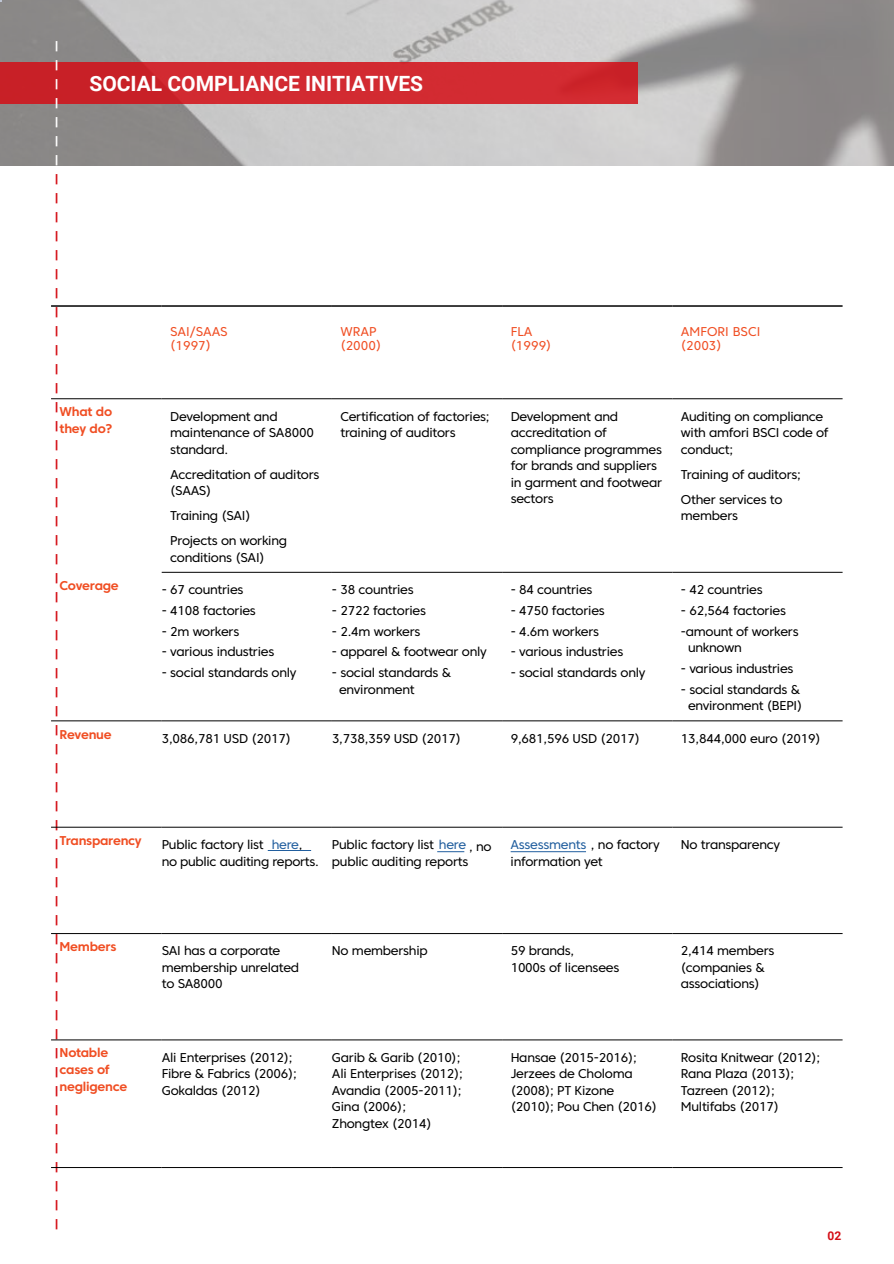
<style>
.page{position:relative;width:894px;height:1264px;background:#fff}
.page>*{position:absolute;margin:0;border:0;box-sizing:border-box;transform-origin:0 0}
.t1{font:21px "Roboto";color:#d40e16}
.t2{font:700 21px "Roboto";color:#fff}
.t3{font:12.75px "Core Sans C 45";letter-spacing:-.02em;color:#000}
.t4{font:700 12.75px "Core Sans C 65";letter-spacing:-.02em;color:#f04e23}
.t5{font:12.75px "Core Sans C 45";color:#f04e23}
.t6{font:12.75px "Core Sans C 45";letter-spacing:-.02em;color:#215e9e}
.t7{font:700 12px "Roboto";color:#d40e16}
.s1{color:#fff}
.s2{color:#215e9e}
.s3{color:#000}
</style>
<div class="page">
<img style="left:0;top:0;width:893px;height:166px">
<div style="left:0;top:62px;width:637px;height:42px;background:#d22a31"></div>
<hr style="left:510px;top:851px;width:76px;height:1px;background:#215e9e">
<svg style="left:437px;top:851px;width:27px;height:1px"></svg>
<hr style="left:268px;top:850px;width:43px;height:1px;background:#215e9e">
<hr style="left:672px;top:305px;width:170px;height:2px;background:#000">
<hr style="left:502px;top:305px;width:170px;height:2px;background:#000">
<hr style="left:332px;top:305px;width:170px;height:2px;background:#000">
<hr style="left:162px;top:305px;width:170px;height:2px;background:#000">
<hr style="left:51px;top:305px;width:111px;height:2px;background:#000">
<hr style="left:672px;top:398px;width:170px;height:1px;background:#000">
<hr style="left:502px;top:398px;width:170px;height:1px;background:#000">
<hr style="left:332px;top:398px;width:170px;height:1px;background:#000">
<hr style="left:162px;top:398px;width:170px;height:1px;background:#000">
<hr style="left:51px;top:398px;width:111px;height:1px;background:#000">
<hr style="left:672px;top:1167px;width:170px;height:1px;background:#000">
<hr style="left:502px;top:1167px;width:170px;height:1px;background:#000">
<hr style="left:332px;top:1167px;width:170px;height:1px;background:#000">
<hr style="left:162px;top:1167px;width:170px;height:1px;background:#000">
<hr style="left:51px;top:1167px;width:111px;height:1px;background:#000">
<hr style="left:672px;top:1039px;width:170px;height:1px;background:#000">
<hr style="left:502px;top:1039px;width:170px;height:1px;background:#000">
<hr style="left:332px;top:1039px;width:170px;height:1px;background:#000">
<hr style="left:162px;top:1039px;width:170px;height:1px;background:#000">
<hr style="left:51px;top:1039px;width:111px;height:1px;background:#000">
<hr style="left:672px;top:933px;width:170px;height:1px;background:#000">
<hr style="left:502px;top:933px;width:170px;height:1px;background:#000">
<hr style="left:332px;top:933px;width:170px;height:1px;background:#000">
<hr style="left:162px;top:933px;width:170px;height:1px;background:#000">
<hr style="left:51px;top:933px;width:111px;height:1px;background:#000">
<hr style="left:672px;top:826px;width:170px;height:1px;background:#000">
<hr style="left:502px;top:826px;width:170px;height:1px;background:#000">
<hr style="left:332px;top:826px;width:170px;height:1px;background:#000">
<hr style="left:162px;top:826px;width:170px;height:1px;background:#000">
<hr style="left:51px;top:826px;width:111px;height:1px;background:#000">
<hr style="left:672px;top:720px;width:170px;height:1px;background:#000">
<hr style="left:502px;top:720px;width:170px;height:1px;background:#000">
<hr style="left:332px;top:720px;width:170px;height:1px;background:#000">
<hr style="left:162px;top:720px;width:170px;height:1px;background:#000">
<hr style="left:51px;top:720px;width:111px;height:1px;background:#000">
<hr style="left:672px;top:572px;width:170px;height:1px;background:#000">
<hr style="left:502px;top:572px;width:170px;height:1px;background:#000">
<hr style="left:332px;top:572px;width:170px;height:1px;background:#000">
<hr style="left:162px;top:572px;width:170px;height:1px;background:#000">
<h1 class="t1" style="left:45px;top:1230px;width:1192px;rotate:-90deg">––––––––––––––––––––––––––––––––––––––––––––––––––––––––<span class="s1">–––––––</span></h1>
<h1 class="t2" style="left:89px;top:71px;width:335px">SOCIAL COMPLIANCE INITIATIVES</h1>
<p class="t5" style="left:170px;top:324px;width:59px">SAI/SAAS</p>
<p class="t5" style="left:680px;top:324px;width:81px">AMFORI BSCI</p>
<p class="t5" style="left:340px;top:324px;width:38px">WRAP</p>
<p class="t5" style="left:510px;top:324px;width:23px">FLA</p>
<p class="t5" style="left:170px;top:337px;width:42px">(1997)</p>
<p class="t5" style="left:340px;top:337px;width:42px">(2000)</p>
<p class="t5" style="left:510px;top:337px;width:42px">(1999)</p>
<p class="t5" style="left:680px;top:337px;width:42px">(2003)</p>
<p class="t4" style="left:60px;top:404px;width:54px">What do</p>
<p class="t3" style="left:680px;top:408px;width:144px">Auditing on compliance</p>
<p class="t3" style="left:340px;top:408px;width:151px">Certification of factories;</p>
<p class="t3" style="left:510px;top:408px;width:109px">Development and</p>
<p class="t3" style="left:170px;top:408px;width:109px">Development and</p>
<p class="t4" style="left:60px;top:420px;width:55px">they do?</p>
<p class="t3" style="left:680px;top:424px;width:149px">with amfori BSCI code of</p>
<p class="t3" style="left:340px;top:424px;width:117px">training of auditors</p>
<p class="t3" style="left:510px;top:424px;width:97px">accreditation of</p>
<p class="t3" style="left:170px;top:424px;width:145px">maintenance of SA8000</p>
<p class="t3" style="left:680px;top:441px;width:54px">conduct;</p>
<p class="t3" style="left:510px;top:441px;width:153px">compliance programmes</p>
<p class="t3" style="left:170px;top:441px;width:59px">standard.</p>
<p class="t3" style="left:510px;top:457px;width:148px">for brands and suppliers</p>
<p class="t3" style="left:680px;top:466px;width:121px">Training of auditors;</p>
<p class="t3" style="left:170px;top:466px;width:151px">Accreditation of auditors</p>
<p class="t3" style="left:510px;top:474px;width:153px">in garment and footwear</p>
<p class="t3" style="left:170px;top:482px;width:43px">(SAAS)</p>
<p class="t3" style="left:680px;top:491px;width:103px">Other services to</p>
<p class="t3" style="left:510px;top:490px;width:45px">sectors</p>
<p class="t3" style="left:170px;top:507px;width:82px">Training (SAI)</p>
<p class="t3" style="left:680px;top:507px;width:59px">members</p>
<p class="t3" style="left:170px;top:532px;width:118px">Projects on working</p>
<p class="t3" style="left:170px;top:549px;width:96px">conditions (SAI)</p>
<p class="t4" style="left:60px;top:577px;width:61px">Coverage</p>
<p class="t3" style="left:162px;top:581px;width:83px">- 67 countries</p>
<p class="t3" style="left:332px;top:581px;width:83px">- 38 countries</p>
<p class="t3" style="left:510px;top:581px;width:83px">- 84 countries</p>
<p class="t3" style="left:680px;top:581px;width:83px">- 42 countries</p>
<p class="t3" style="left:162px;top:602px;width:96px">- 4108 factories</p>
<p class="t3" style="left:332px;top:602px;width:96px">- 2722 factories</p>
<p class="t3" style="left:510px;top:602px;width:96px">- 4750 factories</p>
<p class="t3" style="left:680px;top:602px;width:106px">- 62,564 factories</p>
<p class="t3" style="left:162px;top:623px;width:79px">- 2m workers</p>
<p class="t3" style="left:332px;top:623px;width:90px">- 2.4m workers</p>
<p class="t3" style="left:510px;top:623px;width:90px">- 4.6m workers</p>
<p class="t3" style="left:680px;top:623px;width:119px">-amount of workers</p>
<p class="t3" style="left:687px;top:639px;width:55px">unknown</p>
<p class="t3" style="left:162px;top:644px;width:114px">- various industries</p>
<p class="t3" style="left:332px;top:644px;width:156px">- apparel &amp; footwear only</p>
<p class="t3" style="left:510px;top:644px;width:114px">- various industries</p>
<p class="t3" style="left:680px;top:660px;width:114px">- various industries</p>
<p class="t3" style="left:162px;top:664px;width:136px">- social standards only</p>
<p class="t3" style="left:332px;top:664px;width:121px">- social standards &amp;</p>
<p class="t3" style="left:510px;top:664px;width:136px">- social standards only</p>
<p class="t3" style="left:680px;top:681px;width:121px">- social standards &amp;</p>
<p class="t3" style="left:339px;top:681px;width:77px">environment</p>
<p class="t3" style="left:687px;top:697px;width:116px">environment (BEPI)</p>
<p class="t4" style="left:60px;top:726px;width:54px">Revenue</p>
<p class="t3" style="left:162px;top:730px;width:131px">3,086,781 USD (2017)</p>
<p class="t3" style="left:332px;top:730px;width:131px">3,738,359 USD (2017)</p>
<p class="t3" style="left:510px;top:730px;width:131px">9,681,596 USD (2017)</p>
<p class="t3" style="left:680px;top:730px;width:141px">13,844,000 euro (2019)</p>
<p class="t4" style="left:60px;top:832px;width:84px">Transparency</p>
<p class="t3" style="left:162px;top:836px;width:142px">Public factory list <span class="s2">here</span>,</p>
<p class="t3" style="left:332px;top:836px;width:161px">Public factory list <span class="s2">here</span> , no</p>
<p class="t6" style="left:510px;top:836px;width:150px">Assessments <span class="s3">, no factory</span></p>
<p class="t3" style="left:680px;top:836px;width:101px">No transparency</p>
<p class="t3" style="left:162px;top:853px;width:158px">no public auditing reports.</p>
<p class="t3" style="left:332px;top:853px;width:138px">public auditing reports</p>
<p class="t3" style="left:510px;top:853px;width:94px">information yet</p>
<p class="t4" style="left:60px;top:938px;width:58px">Members</p>
<p class="t3" style="left:162px;top:943px;width:120px">SAI has a corporate</p>
<p class="t3" style="left:332px;top:943px;width:97px">No membership</p>
<p class="t3" style="left:510px;top:943px;width:65px">59 brands,</p>
<p class="t3" style="left:680px;top:943px;width:95px">2,414 members</p>
<p class="t3" style="left:680px;top:959px;width:85px">(companies &amp;</p>
<p class="t3" style="left:162px;top:959px;width:139px">membership unrelated</p>
<p class="t3" style="left:510px;top:959px;width:110px">1000s of licensees</p>
<p class="t3" style="left:680px;top:976px;width:80px">associations)</p>
<p class="t3" style="left:162px;top:976px;width:63px">to SA8000</p>
<p class="t4" style="left:60px;top:1045px;width:50px">Notable</p>
<p class="t3" style="left:162px;top:1049px;width:132px">Ali Enterprises (2012);</p>
<p class="t3" style="left:332px;top:1049px;width:130px">Garib &amp; Garib (2010);</p>
<p class="t3" style="left:510px;top:1049px;width:128px">Hansae (2015-2016);</p>
<p class="t3" style="left:680px;top:1049px;width:141px">Rosita Knitwear (2012);</p>
<p class="t4" style="left:60px;top:1061px;width:52px">cases of</p>
<p class="t3" style="left:162px;top:1065px;width:137px">Fibre &amp; Fabrics (2006);</p>
<p class="t3" style="left:332px;top:1065px;width:132px">Ali Enterprises (2012);</p>
<p class="t3" style="left:680px;top:1065px;width:115px">Rana Plaza (2013);</p>
<p class="t3" style="left:510px;top:1065px;width:123px">Jerzees de Choloma</p>
<p class="t4" style="left:60px;top:1078px;width:69px">negligence</p>
<p class="t3" style="left:162px;top:1082px;width:100px">Gokaldas (2012)</p>
<p class="t3" style="left:332px;top:1082px;width:131px">Avandia (2005-2011);</p>
<p class="t3" style="left:510px;top:1082px;width:105px">(2008); PT Kizone</p>
<p class="t3" style="left:680px;top:1082px;width:95px">Tazreen (2012);</p>
<p class="t3" style="left:332px;top:1098px;width:76px">Gina (2006);</p>
<p class="t3" style="left:510px;top:1098px;width:148px">(2010); Pou Chen (2016)</p>
<p class="t3" style="left:680px;top:1098px;width:99px">Multifabs (2017)</p>
<p class="t3" style="left:332px;top:1115px;width:101px">Zhongtex (2014)</p>
<p class="t7" style="left:827px;top:1228px;width:15px">02</p>
</div>
